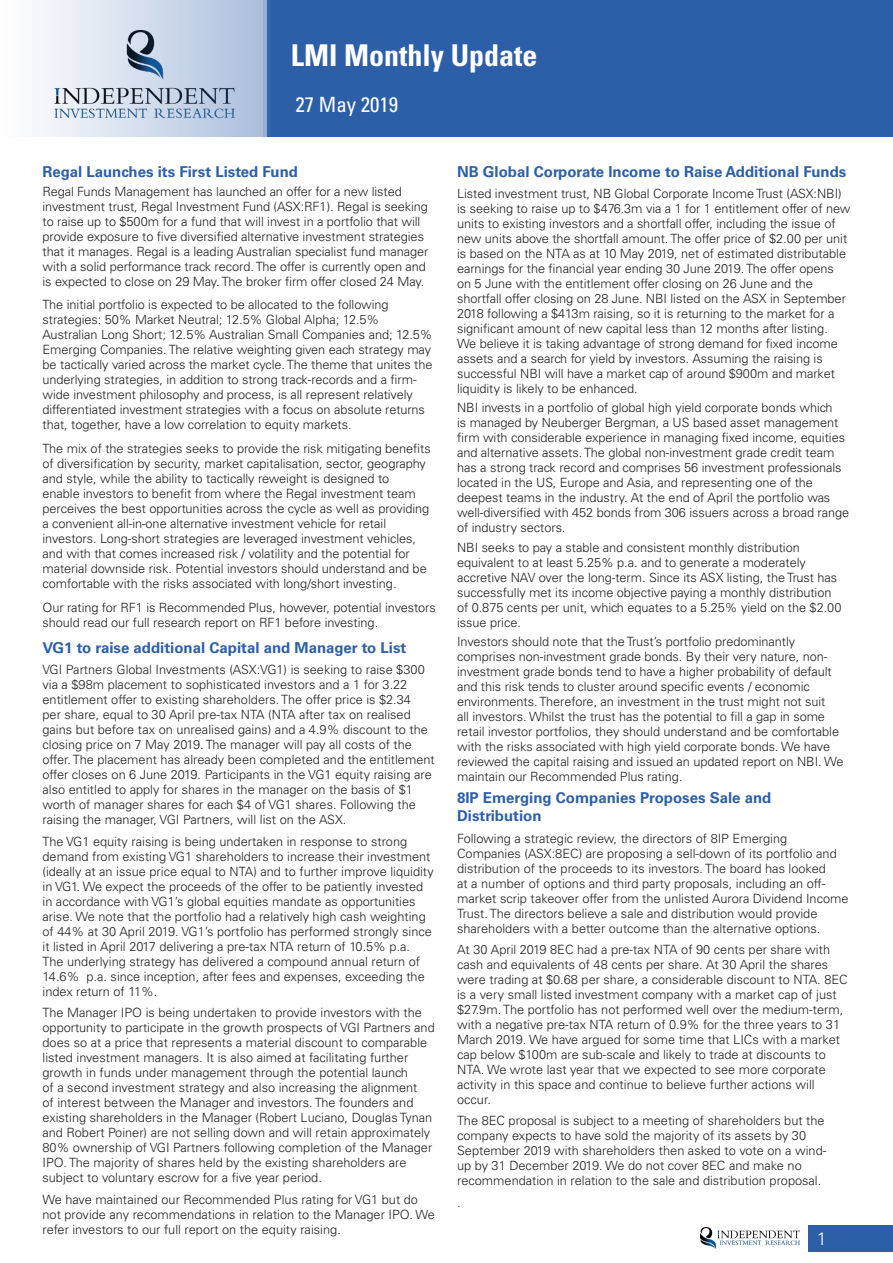
<style>
.page{position:relative;width:893px;height:1263px;background:#fff}
.page>*{position:absolute;margin:0;border:0;box-sizing:border-box;transform-origin:0 0}
.Title{font:700 condensed 30px "Univers LT Std";color:#fff}
.Title-2{font:condensed 21px "Univers LT Std";color:#fff}
.t1{font:300 18px "Univers LT Std";color:#fff}
.Body_Text{font:700 15px/18px "Univers LT Std";color:#2d5fa9}
.Header_3{font:700 15px "Univers LT Std";color:#2d5fa9}
.Body_Text-2{font:300 12.75px/15px "Univers LT Std";letter-spacing:-.005em;color:#231f20}
</style>
<div class="page">
<div style="left:808px;top:1225px;width:85px;height:26px;background:#2d5fa9"></div>
<img style="left:700px;top:1227px;width:99px;height:21px">
<svg style="left:39px;top:0;width:854px;height:136px;background:#547cb7"></svg>
<p class="Title" style="left:291px;top:37px;width:248px">LMI Monthly Update</p>
<p class="Title-2" style="left:296px;top:92px;width:104px">27 May 2019</p>
<p class="Header_3" style="left:43px;top:163px;width:257px">Regal Launches its First Listed Fund</p>
<p class="Body_Text-2" style="left:43px;top:184px;width:387px">Regal Funds Management has launched an offer for a new listed investment trust, Regal Investment Fund (ASX:RF1). Regal is seeking to raise up to $500m for a fund that will invest in a portfolio that will provide exposure to five diversified alternative investment strategies that it manages. Regal is a leading Australian specialist fund manager with a solid performance track record. The offer is currently open and is expected to close on 29 May. The broker firm offer closed 24 May.</p>
<p class="Body_Text-2" style="left:43px;top:297px;width:392px">The initial portfolio is expected to be allocated to the following strategies: 50% Market Neutral; 12.5% Global Alpha; 12.5% Australian Long Short; 12.5% Australian Small Companies and; 12.5% Emerging Companies. The relative weighting given each strategy may be tactically varied across the market cycle. The theme that unites the underlying strategies, in addition to strong track-records and a firm&shy;wide investment philosophy and process, is all represent relatively differentiated investment strategies with a focus on absolute returns that, together, have a low correlation to equity markets.</p>
<p class="Body_Text-2" style="left:43px;top:441px;width:390px">The mix of the strategies seeks to provide the risk mitigating benefits of diversification by security, market capitalisation, sector, geography and style, while the ability to tactically reweight is designed to<br>enable investors to benefit from where the Regal investment team perceives the best opportunities across the cycle as well as providing a convenient all-in-one alternative investment vehicle for retail investors. Long-short strategies are leveraged investment vehicles, and with that comes increased risk / volatility and the potential for material downside risk. Potential investors should understand and be comfortable with the risks associated with long/short investing.</p>
<p class="Body_Text-2" style="left:43px;top:599px;width:395px">Our rating for RF1 is Recommended Plus, however, potential investors should read our full research report on RF1 before investing.</p>
<p class="Body_Text" style="left:43px;top:639px;width:365px">VG1 to raise additional Capital and Manager to List</p>
<p class="Body_Text-2" style="left:43px;top:662px;width:394px">VGI Partners Global Investments (ASX:VG1) is seeking to raise $300 via a $98m placement to sophisticated investors and a 1 for 3.22 entitlement offer to existing shareholders. The offer price is $2.34<br>per share, equal to 30 April pre-tax NTA (NTA after tax on realised gains but before tax on unrealised gains) and a 4.9% discount to the closing price on 7 May 2019. The manager will pay all costs of the offer. The placement has already been completed and the entitlement offer closes on 6 June 2019. Participants in the VG1 equity raising are also entitled to apply for shares in the manager on the basis of $1 worth of manager shares for each $4 of VG1 shares. Following the raising the manager, VGI Partners, will list on the ASX.</p>
<p class="Body_Text-2" style="left:43px;top:834px;width:393px">The VG1 equity raising is being undertaken in response to strong demand from existing VG1 shareholders to increase their investment (ideally at an issue price equal to NTA) and to further improve liquidity in VG1. We expect the proceeds of the offer to be patiently invested in accordance with VG1’s global equities mandate as opportunities arise. We note that the portfolio had a relatively high cash weighting of 44% at 30 April 2019. VG1’s portfolio has performed strongly since it listed in April 2017 delivering a pre-tax NTA return of 10.5% p.a.<br>The underlying strategy has delivered a compound annual return of 14.6% p.a. since inception, after fees and expenses, exceeding the index return of 11%.</p>
<p class="Body_Text-2" style="left:43px;top:1005px;width:394px">The Manager IPO is being undertaken to provide investors with the opportunity to participate in the growth prospects of VGI Partners and does so at a price that represents a material discount to comparable listed investment managers. It is also aimed at facilitating further growth in funds under management through the potential launch<br>of a second investment strategy and also increasing the alignment<br>of interest between the Manager and investors. The founders and existing shareholders in the Manager (Robert Luciano, Douglas Tynan and Robert Poiner) are not selling down and will retain approximately 80% ownership of VGI Partners following completion of the Manager IPO. The majority of shares held by the existing shareholders are subject to voluntary escrow for a five year period.</p>
<p class="Body_Text-2" style="left:43px;top:1191px;width:394px">We have maintained our Recommended Plus rating for VG1 but do not provide any recommendations in relation to the Manager IPO. We refer investors to our full report on the equity raising.</p>
<p class="Body_Text" style="left:457px;top:163px;width:391px">NB Global Corporate Income to Raise Additional Funds</p>
<p class="Body_Text-2" style="left:457px;top:186px;width:395px">Listed investment trust, NB Global Corporate Income Trust (ASX:NBI) is seeking to raise up to $476.3m via a 1 for 1 entitlement offer of new units to existing investors and a shortfall offer, including the issue of new units above the shortfall amount. The offer price of $2.00 per unit is based on the NTA as at 10 May 2019, net of estimated distributable earnings for the financial year ending 30 June 2019. The offer opens on 5 June with the entitlement offer closing on 26 June and the shortfall offer closing on 28 June. NBI listed on the ASX in September 2018 following a $413m raising, so it is returning to the market for a significant amount of new capital less than 12 months after listing.<br>We believe it is taking advantage of strong demand for fixed income assets and a search for yield by investors. Assuming the raising is successful NBI will have a market cap of around $900m and market liquidity is likely to be enhanced.</p>
<p class="Body_Text-2" style="left:457px;top:400px;width:394px">NBI invests in a portfolio of global high yield corporate bonds which<br>is managed by Neuberger Bergman, a US based asset management firm with considerable experience in managing fixed income, equities and alternative assets. The global non-investment grade credit team has a strong track record and comprises 56 investment professionals located in the US, Europe and Asia, and representing one of the deepest teams in the industry. At the end of April the portfolio was well-diversified with 452 bonds from 306 issuers across a broad range of industry sectors.</p>
<p class="Body_Text-2" style="left:457px;top:540px;width:386px">NBI seeks to pay a stable and consistent monthly distribution equivalent to at least 5.25% p.a. and to generate a moderately accretive NAV over the long-term. Since its ASX listing, the Trust has successfully met its income objective paying a monthly distribution of 0.875 cents per unit, which equates to a 5.25% yield on the $2.00 issue price.</p>
<p class="Body_Text-2" style="left:457px;top:634px;width:388px">Investors should note that the Trust’s portfolio predominantly comprises non-investment grade bonds. By their very nature, non&shy;investment grade bonds tend to have a higher probability of default and this risk tends to cluster around specific events / economic environments. Therefore, an investment in the trust might not suit<br>all investors. Whilst the trust has the potential to fill a gap in some retail investor portfolios, they should understand and be comfortable with the risks associated with high yield corporate bonds. We have reviewed the capital raising and issued an updated report on NBI. We maintain our Recommended Plus rating.</p>
<p class="Body_Text" style="left:457px;top:789px;width:316px">8IP Emerging Companies Proposes Sale and<br>Distribution</p>
<p class="Body_Text-2" style="left:457px;top:830px;width:393px">Following a strategic review, the directors of 8IP Emerging Companies (ASX:8EC) are proposing a sell-down of its portfolio and distribution of the proceeds to its investors. The board has looked<br>at a number of options and third party proposals, including an off&shy;market scrip takeover offer from the unlisted Aurora Dividend Income Trust. The directors believe a sale and distribution would provide shareholders with a better outcome than the alternative options.</p>
<p class="Body_Text-2" style="left:457px;top:942px;width:392px">At 30 April 2019 8EC had a pre-tax NTA of 90 cents per share with cash and equivalents of 48 cents per share. At 30 April the shares were trading at $0.68 per share, a considerable discount to NTA. 8EC is a very small listed investment company with a market cap of just $27.9m. The portfolio has not performed well over the medium-term, with a negative pre-tax NTA return of 0.9% for the three years to 31<br>March 2019. We have argued for some time that LICs with a market cap below $100m are sub-scale and likely to trade at discounts to NTA. We wrote last year that we expected to see more corporate activity in this space and continue to believe further actions will occur.</p>
<p class="Body_Text-2" style="left:457px;top:1113px;width:371px">The 8EC proposal is subject to a meeting of shareholders but the company expects to have sold the majority of its assets by 30<br>September 2019 with shareholders then asked to vote on a wind&shy;up by 31 December 2019. We do not cover 8EC and make no recommendation in relation to the sale and distribution proposal.</p>
<p class="Body_Text-2" style="left:457px;top:1195px;width:5px">.</p>
<h3 class="t1" style="left:817px;top:1227px;width:12px">1</h3>
</div>
